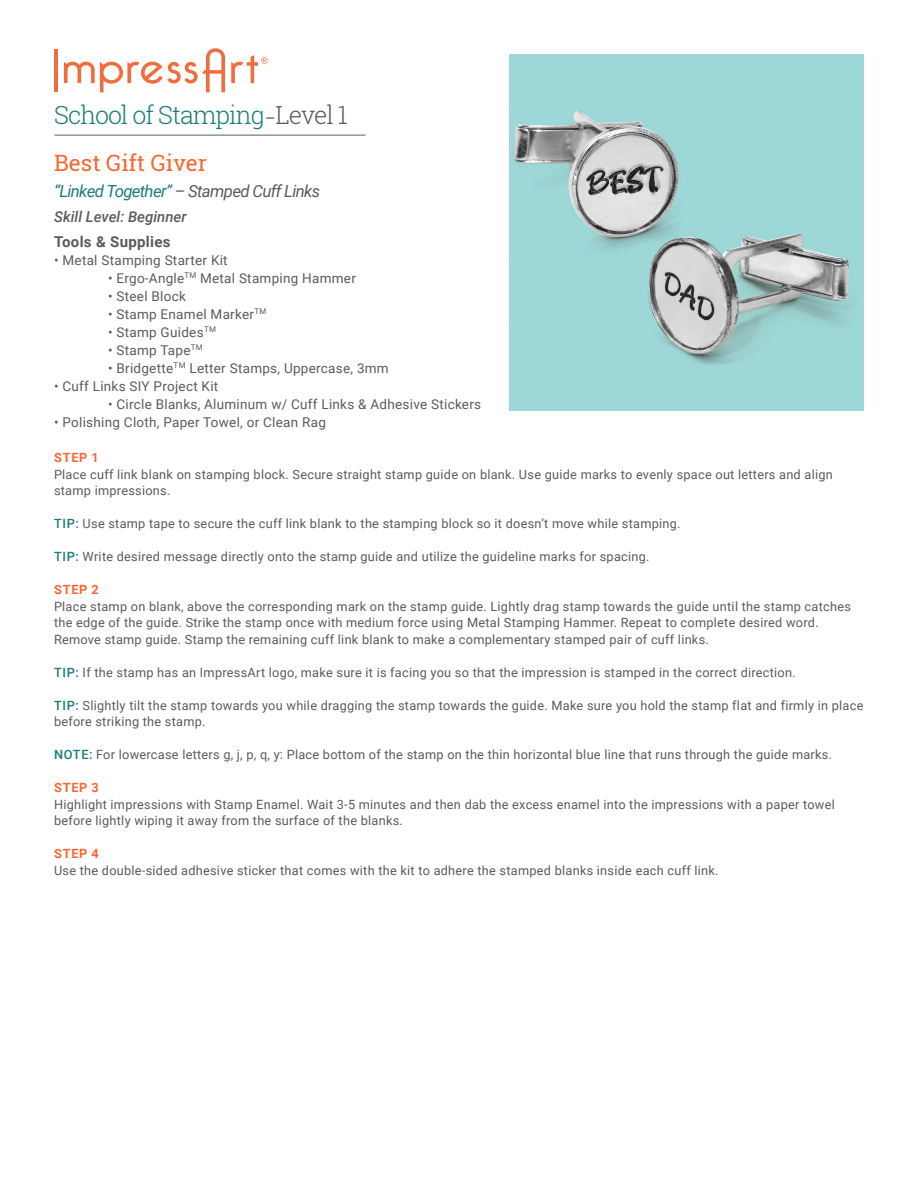
<style>
.page{position:relative;width:918px;height:1188px;background:#fff}
.page>*{position:absolute;margin:0;border:0;box-sizing:border-box;transform-origin:0 0}
.t1{font:300 24.9px "Roboto Slab";letter-spacing:-.04em;color:#1b7d76}
.t2{font:22.5px "Roboto Slab";color:#f96632}
.t3{font:italic 16.8px "Roboto";letter-spacing:-.04em;color:#5a5b5c}
.t4{font:italic 500 15px "Roboto";color:#5a5b5c}
.t5{font:700 15px "Roboto";letter-spacing:.02em;color:#5a5b5c}
.t6{font:13.5px "Roboto";letter-spacing:.02em;color:#5a5b5c}
.t7{font:12.75px/16.5px "Roboto";letter-spacing:.02em;color:#5a5b5c}
.t8{font:700 12.75px "Roboto";letter-spacing:.055em;color:#f96632}
.s1{font-family:"Roboto";font-weight:400;font-style:italic;font-size:16.8px;color:#5a5b5c}
.s2{color:#5a5b5c}
.s3{color:#1b7d76}
.s4{font-weight:700;color:#f96632}
.s5{font-weight:500;color:#1b7d76}
</style>
<div class="page">
<hr style="left:54px;top:49px;width:4px;height:42px;background:#f36c3e">
<svg style="left:64px;top:48px;width:161px;height:44px"></svg>
<svg style="left:231px;top:55px;width:37px;height:28px"></svg>
<img style="left:509px;top:54px;width:355px;height:357px">
<hr style="left:54px;top:135px;width:311px;height:1px;background:#5a5b5c">
<p class="t1" style="left:54px;top:98px;width:295px">School of Stamping<span class="s1">–</span><span class="s2">Level 1</span></p>
<p class="t2" style="left:54px;top:148px;width:155px">Best Gift Giver</p>
<p class="t3" style="left:54px;top:179px;width:267px"><span class="s3">“Linked Together”</span> – Stamped Cuff Links</p>
<p class="t4" style="left:54px;top:206px;width:134px">Skill Level: Beginner</p>
<p class="t5" style="left:54px;top:231px;width:118px">Tools &amp; Supplies</p>
<p class="t6" style="left:54px;top:250px;width:175px">• Metal Stamping Starter Kit</p>
<p class="t6" style="left:108px;top:268px;width:249px">• Ergo-Angle<sup>TM</sup> Metal Stamping Hammer</p>
<p class="t6" style="left:108px;top:286px;width:79px">• Steel Block</p>
<p class="t6" style="left:108px;top:304px;width:160px">• Stamp Enamel Marker<sup>TM</sup></p>
<p class="t6" style="left:108px;top:322px;width:109px">• Stamp Guides<sup>TM</sup></p>
<p class="t6" style="left:108px;top:340px;width:96px">• Stamp Tape<sup>TM</sup></p>
<p class="t6" style="left:108px;top:358px;width:282px">• Bridgette<sup>TM</sup> Letter Stamps, Uppercase, 3mm</p>
<p class="t6" style="left:54px;top:376px;width:166px">• Cuff Links SIY Project Kit</p>
<p class="t6" style="left:108px;top:394px;width:375px">• Circle Blanks, Aluminum w/ Cuff Links &amp; Adhesive Stickers</p>
<p class="t6" style="left:54px;top:412px;width:273px">• Polishing Cloth, Paper Towel, or Clean Rag</p>
<p class="t7" style="left:54px;top:449px;width:780px"><span class="s4">STEP 1<br></span>Place cuff link blank on stamping block. Secure straight stamp guide on blank. Use guide marks to evenly space out letters and align stamp impressions.</p>
<p class="t7" style="left:54px;top:515px;width:628px"><span class="s5">TIP:</span> Use stamp tape to secure the cuff link blank to the stamping block so it doesn’t move while stamping.</p>
<p class="t7" style="left:54px;top:548px;width:597px"><span class="s5">TIP:</span> Write desired message directly onto the stamp guide and utilize the guideline marks for spacing.</p>
<p class="t8" style="left:54px;top:581px;width:46px">STEP 2</p>
<p class="t7" style="left:54px;top:598px;width:798px">Place stamp on blank, above the corresponding mark on the stamp guide. Lightly drag stamp towards the guide until the stamp catches the edge of the guide. Strike the stamp once with medium force using Metal Stamping Hammer. Repeat to complete desired word.<br>Remove stamp guide. Stamp the remaining cuff link blank to make a complementary stamped pair of cuff links.</p>
<p class="t7" style="left:54px;top:664px;width:743px"><span class="s5">TIP:</span> If the stamp has an ImpressArt logo, make sure it is facing you so that the impression is stamped in the correct direction.</p>
<p class="t7" style="left:54px;top:697px;width:811px"><span class="s5">TIP:</span> Slightly tilt the stamp towards you while dragging the stamp towards the guide. Make sure you hold the stamp flat and firmly in place before striking the stamp.</p>
<p class="t7" style="left:54px;top:746px;width:779px"><span class="s5">NOTE:</span> For lowercase letters g, j, p, q, y: Place bottom of the stamp on the thin horizontal blue line that runs through the guide marks.</p>
<p class="t8" style="left:54px;top:779px;width:46px">STEP 3</p>
<p class="t7" style="left:54px;top:796px;width:782px">Highlight impressions with Stamp Enamel. Wait 3-5 minutes and then dab the excess enamel into the impressions with a paper towel before lightly wiping it away from the surface of the blanks.</p>
<p class="t8" style="left:54px;top:845px;width:46px">STEP 4</p>
<p class="t7" style="left:54px;top:862px;width:666px">Use the double-sided adhesive sticker that comes with the kit to adhere the stamped blanks inside each cuff link.</p>
</div>
